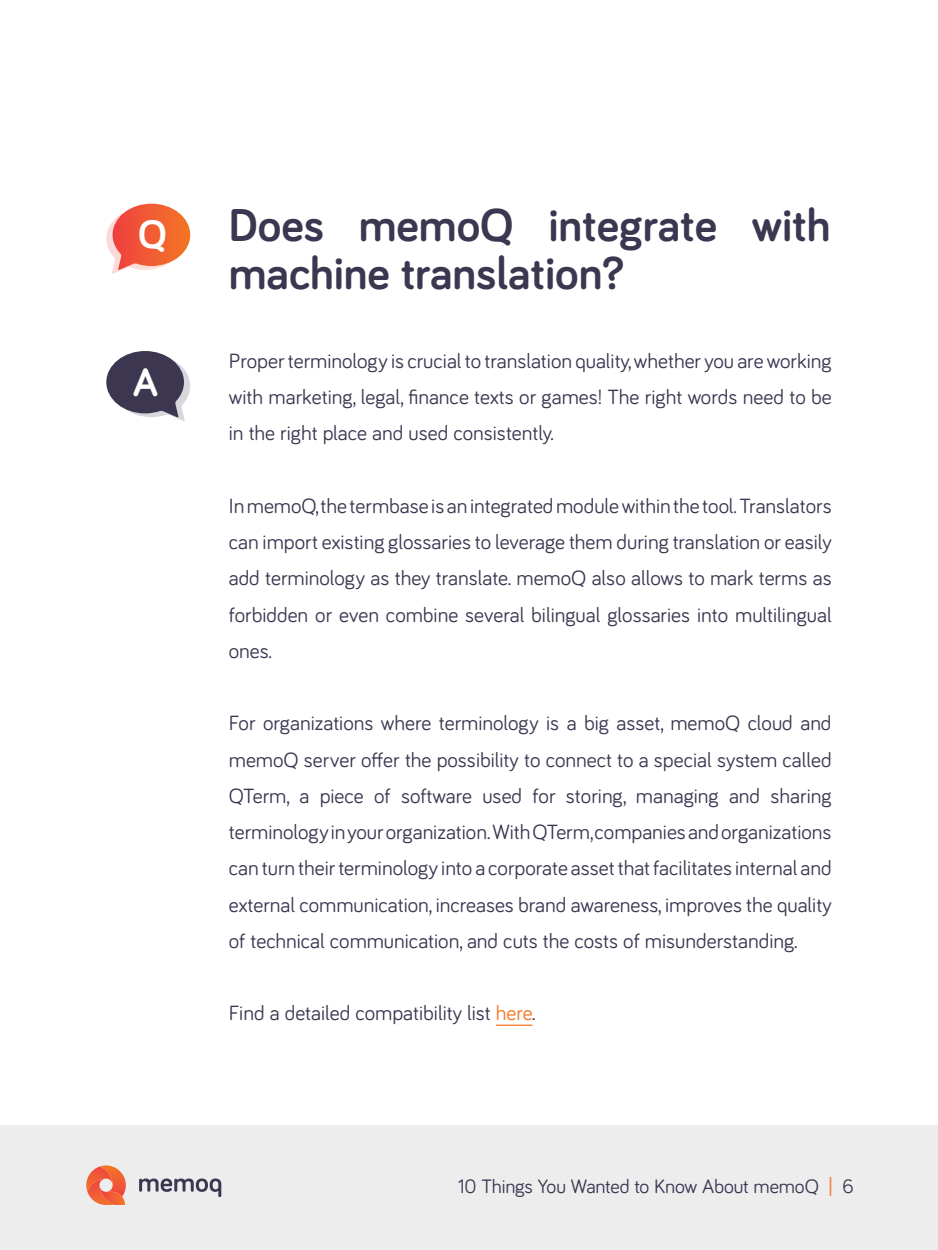
<style>
.page{position:relative;width:938px;height:1250px;background:#fff}
.page>*{position:absolute;margin:0;border:0;box-sizing:border-box;transform-origin:0 0}
.t1{font:700 47.5px/47.5px "Bariol";color:#3c3651}
.t2{font:700 40.88px "Bariol";color:#fff}
.t3{font:21.25px/36.2px "Bariol";color:#3c3651;text-align:justify}
.t4{font:20px "Bariol";letter-spacing:-.01em;color:#3c3651}
.s1{color:#f47523}
</style>
<div class="page">
<div style="left:0;top:1125px;width:938px;height:125px;background:#ededee"></div>
<svg style="left:139px;top:1179px;width:82px;height:18px"></svg>
<svg style="left:86px;top:1165px;width:40px;height:40px"></svg>
<hr style="left:496px;top:1025px;width:36px;height:1px;background:#f47523">
<svg style="left:106px;top:204px;width:84px;height:70px"></svg>
<svg style="left:106px;top:351px;width:84px;height:70px"></svg>
<h2 class="t2" style="left:138px;top:207px;width:30px">Q</h2>
<h2 class="t2" style="left:133px;top:354px;width:27px">A</h2>
<h1 class="t1" style="left:229px;top:200px;width:603px">Does memoQ integrate with machine translation?</h1>
<p class="t3" style="left:229px;top:341px;width:604px">Proper terminology is crucial to translation quality, whether you are working with marketing, legal, finance texts or games! The right words need to be in the right place and used consistently.</p>
<p class="t3" style="left:229px;top:486px;width:604px">In memoQ, the termbase is an integrated module within the tool. Translators can import existing glossaries to leverage them during translation or easily add terminology as they translate. memoQ also allows to mark terms as forbidden or even combine several bilingual glossaries into multilingual ones.</p>
<p class="t3" style="left:229px;top:704px;width:604px">For organizations where terminology is a big asset, memoQ cloud and memoQ server offer the possibility to connect to a special system called QTerm, a piece of software used for storing, managing and sharing terminology in your organization. With QTerm, companies and organizations can turn their terminology into a corporate asset that facilitates internal and external communication, increases brand awareness, improves the quality of technical communication, and cuts the costs of misunderstanding.</p>
<p class="t3" style="left:229px;top:994px;width:308px">Find a detailed compatibility list <span class="s1">here</span>.</p>
<p class="t4" style="left:458px;top:1173px;width:397px">10 Things You Wanted to Know About memoQ <span class="s1">|</span> 6</p>
</div>
